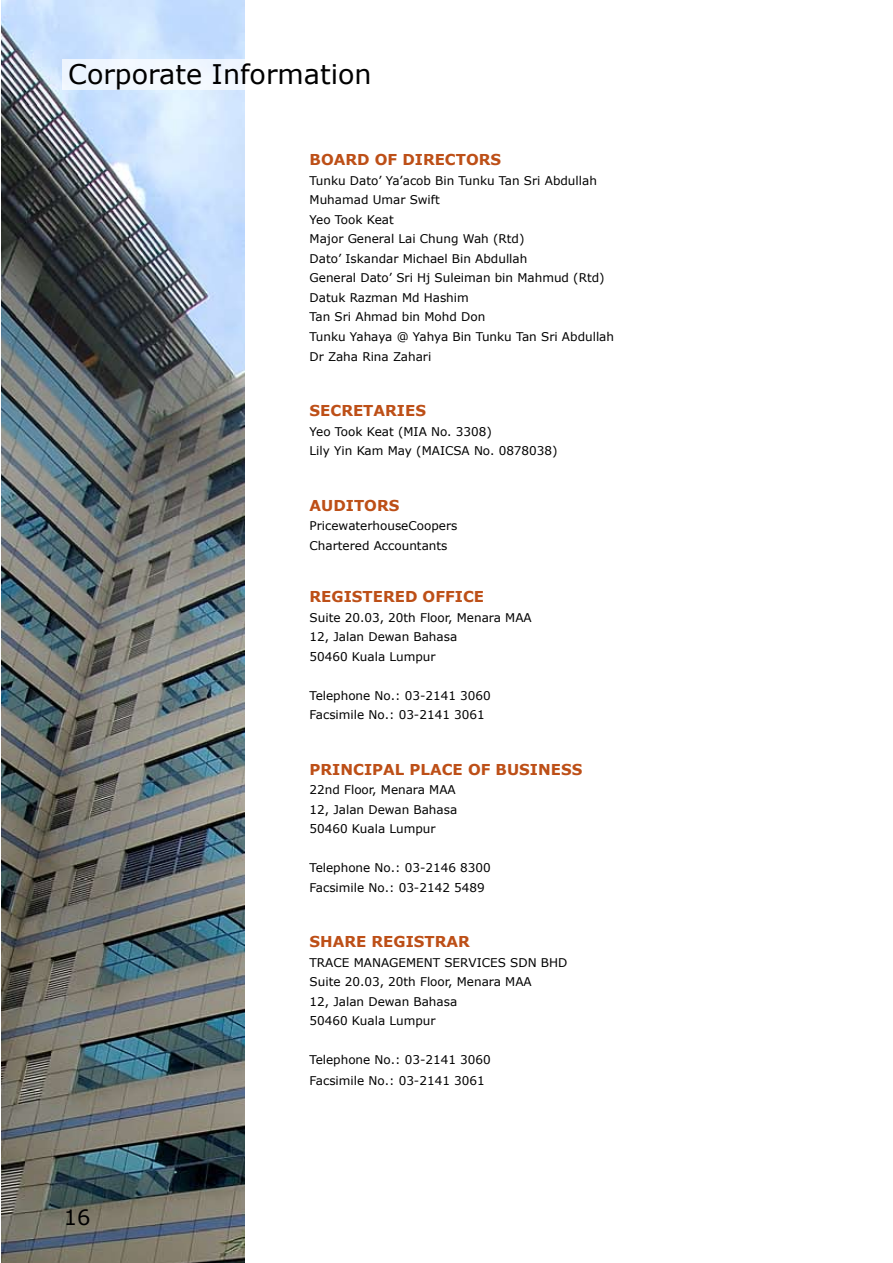
<style>
.page{position:relative;width:893px;height:1263px;background:#fff}
.page>*{position:absolute;margin:0;border:0;box-sizing:border-box;transform-origin:0 0}
.t1{font:27px "Verdana";color:#000}
.t2{font:21px "Verdana";color:#000}
.t3{font:700 15px "Verdana";color:#bd4f17}
.t4{font:12px/19.5px "Verdana";color:#000}
</style>
<div class="page">
<img style="left:1px;top:0;width:243px;height:1263px">
<div style="left:62px;top:59px;width:238px;height:31px;background:#f3f8ff"></div>
<h1 class="t1" style="left:68px;top:57px;width:305px">Corporate Information</h1>
<p class="t3" style="left:310px;top:150px;width:193px">BOARD OF DIRECTORS</p>
<p class="t4" style="left:310px;top:171px;width:306px">Tunku Dato’ Ya’acob Bin Tunku Tan Sri Abdullah<br>Muhamad Umar Swift<br>Yeo Took Keat<br>Major General Lai Chung Wah (Rtd)<br>Dato’ Iskandar Michael Bin Abdullah<br>General Dato’ Sri Hj Suleiman bin Mahmud (Rtd)<br>Datuk Razman Md Hashim<br>Tan Sri Ahmad bin Mohd Don<br>Tunku Yahaya @ Yahya Bin Tunku Tan Sri Abdullah<br>Dr Zaha Rina Zahari</p>
<p class="t3" style="left:310px;top:401px;width:118px">SECRETARIES</p>
<p class="t4" style="left:310px;top:422px;width:249px">Yeo Took Keat (MIA No. 3308)<br>Lily Yin Kam May (MAICSA No. 0878038)</p>
<p class="t3" style="left:310px;top:495px;width:91px">AUDITORS</p>
<p class="t4" style="left:310px;top:516px;width:149px">PricewaterhouseCoopers<br>Chartered Accountants</p>
<p class="t3" style="left:310px;top:587px;width:176px">REGISTERED OFFICE</p>
<p class="t4" style="left:310px;top:608px;width:224px">Suite 20.03, 20th Floor, Menara MAA<br>12, Jalan Dewan Bahasa<br>50460 Kuala Lumpur</p>
<p class="t4" style="left:310px;top:686px;width:183px">Telephone No.: 03-2141 3060<br>Facsimile No.: 03-2141 3061</p>
<p class="t3" style="left:310px;top:759px;width:274px">PRINCIPAL PLACE OF BUSINESS</p>
<p class="t4" style="left:310px;top:780px;width:149px;text-align:justify">22nd Floor, Menara MAA 12, Jalan Dewan Bahasa 50460 Kuala Lumpur</p>
<p class="t4" style="left:310px;top:858px;width:183px">Telephone No.: 03-2146 8300<br>Facsimile No.: 03-2142 5489</p>
<h2 class="t2" style="left:64px;top:1204px;width:28px">16</h2>
<p class="t3" style="left:310px;top:932px;width:162px">SHARE REGISTRAR</p>
<p class="t4" style="left:310px;top:953px;width:259px">TRACE MANAGEMENT SERVICES SDN BHD<br>Suite 20.03, 20th Floor, Menara MAA<br>12, Jalan Dewan Bahasa<br>50460 Kuala Lumpur</p>
<p class="t4" style="left:310px;top:1049px;width:183px;line-height:21px">Telephone No.: 03-2141 3060<br>Facsimile No.: 03-2141 3061</p>
</div>
